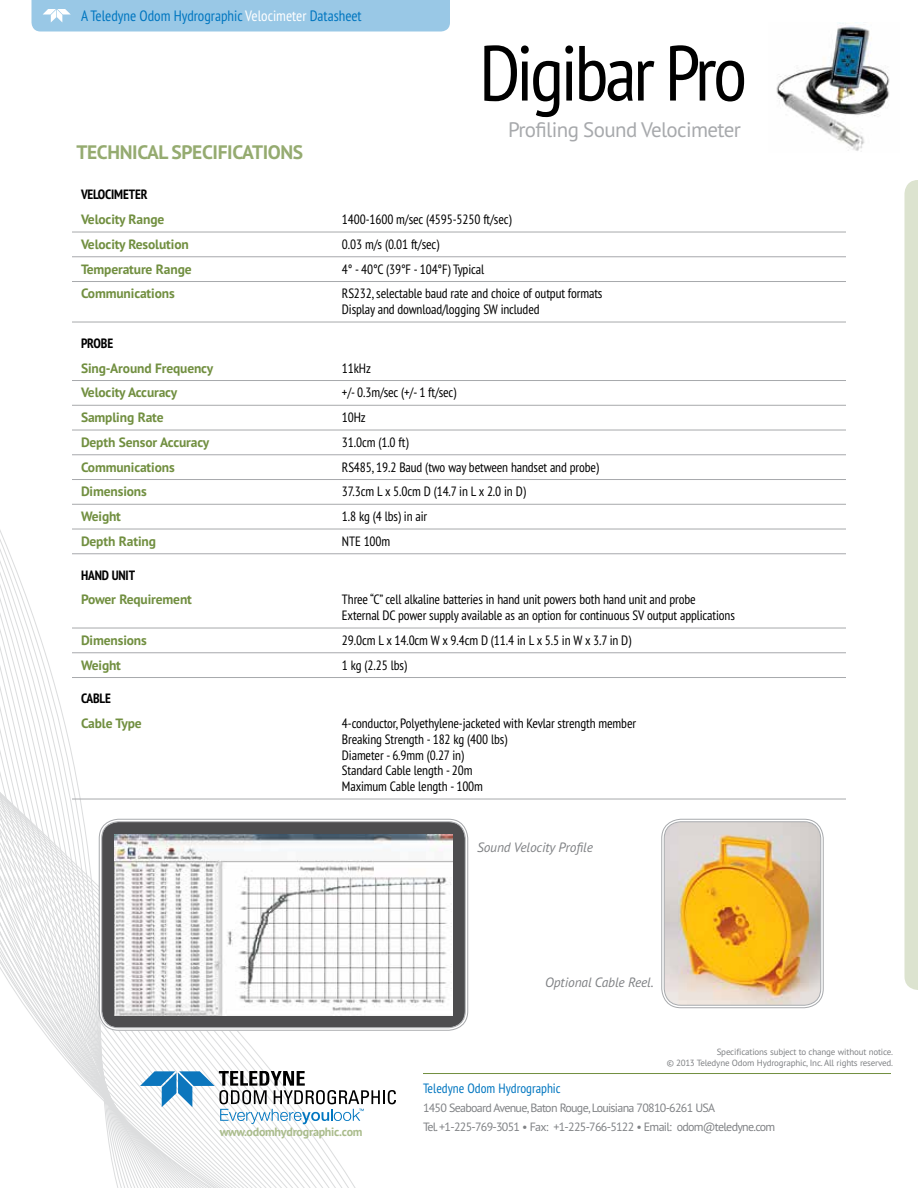
<style>
.page{position:relative;width:918px;height:1188px;background:#fff}
.page>*{position:absolute;margin:0;border:0;box-sizing:border-box;transform-origin:0 0}
.t1{font:condensed 78px "PT Sans Pro";letter-spacing:-.04em;color:#000}
.t2{font:21px "PT Sans Pro";letter-spacing:-.03em;color:#a7a9ac}
.t3{font:700 19.5px "PT Sans Pro";letter-spacing:-.02em;color:#95ab70}
.t4{font:condensed 15px "PT Sans Pro";color:#0076c0}
.t5{font:condensed 13.5px/15.8px "PT Sans Pro";letter-spacing:-.01em;color:#000}
.t6{font:700 13.5px "PT Sans Pro";letter-spacing:-.01em;color:#718f40}
.t7{font:italic 13.5px "PT Sans Pro";letter-spacing:-.01em;color:#808285}
.t8{font:700 condensed 13.5px "PT Sans Pro";letter-spacing:-.01em;color:#000}
.t9{font:condensed 13.5px "PT Sans Pro";color:#0076c0}
.t10{font:12px/18.8px "PT Sans Pro";letter-spacing:-.06em;color:#808285}
.t11{font:700 12px "PT Sans Pro";letter-spacing:-.02em;color:#aabc8c}
.t12{font:9px/10.5px "PT Sans Pro";letter-spacing:-.02em;color:#808285;text-align:right}
.s1{color:#fff}
</style>
<div class="page">
<svg style="left:0;top:528px;width:423px;height:660px"></svg>
<svg style="left:904px;top:180px;width:14px;height:810px"></svg>
<div style="left:32px;top:0;width:418px;height:32px;background:#99c8e6"></div>
<svg style="left:140px;top:1071px;width:256px;height:53px"></svg>
<hr style="left:72px;top:232px;width:774px;height:1px;background:#a7a9ac">
<hr style="left:72px;top:256px;width:774px;height:1px;background:#a7a9ac">
<hr style="left:72px;top:281px;width:774px;height:1px;background:#a7a9ac">
<hr style="left:72px;top:322px;width:774px;height:1px;background:#a7a9ac">
<hr style="left:72px;top:380px;width:774px;height:1px;background:#a7a9ac">
<hr style="left:72px;top:405px;width:774px;height:1px;background:#a7a9ac">
<hr style="left:72px;top:430px;width:774px;height:1px;background:#a7a9ac">
<hr style="left:72px;top:454px;width:774px;height:1px;background:#a7a9ac">
<hr style="left:72px;top:479px;width:774px;height:1px;background:#a7a9ac">
<hr style="left:72px;top:504px;width:774px;height:1px;background:#a7a9ac">
<hr style="left:72px;top:529px;width:774px;height:1px;background:#a7a9ac">
<hr style="left:72px;top:553px;width:774px;height:1px;background:#a7a9ac">
<hr style="left:72px;top:628px;width:774px;height:1px;background:#a7a9ac">
<hr style="left:72px;top:652px;width:774px;height:1px;background:#a7a9ac">
<hr style="left:72px;top:677px;width:774px;height:1px;background:#a7a9ac">
<hr style="left:72px;top:799px;width:774px;height:1px;background:#a7a9ac">
<hr style="left:423px;top:1073px;width:468px;height:1px;background:#718f40">
<img style="left:776px;top:22px;width:114px;height:130px">
<img style="left:663px;top:820px;width:157px;height:186px">
<div style="left:661px;top:819px;width:163px;height:189px;border:1px solid #a7a9ac;border-radius:19px"></div>
<div style="left:664px;top:821px;width:157px;height:185px;border:1px solid #a7a9ac;border-radius:17px"></div>
<div style="left:100px;top:820px;width:366px;height:209px;background:#4d4d4f;border-radius:18px"></div>
<img style="left:115px;top:834px;width:337px;height:181px">
<div style="left:99px;top:819px;width:369px;height:212px;border:1px solid #a7a9ac;border-radius:19px"></div>
<div style="left:101px;top:821px;width:365px;height:207px;border:1px solid #a7a9ac;border-radius:17px"></div>
<p class="t4" style="left:81px;top:6px;width:282px">A Teledyne Odom Hydrographic <span class="s1">Velocimeter</span> Datasheet</p>
<h3 class="t3" style="left:76px;top:139px;width:228px">TECHNICAL SPECIFICATIONS</h3>
<h1 class="t1" style="left:479px;top:23px;width:269px">Digibar Pro</h1>
<h2 class="t2" style="left:508px;top:116px;width:234px">Profiling Sound Velocimeter</h2>
<p class="t8" style="left:81px;top:186px;width:68px">VELOCIMETER</p>
<p class="t6" style="left:81px;top:211px;width:85px">Velocity Range</p>
<p class="t5" style="left:342px;top:211px;width:171px">1400-1600 m/sec (4595-5250 ft/sec)</p>
<p class="t6" style="left:81px;top:235px;width:109px">Velocity Resolution</p>
<p class="t5" style="left:342px;top:236px;width:99px">0.03 m/s (0.01 ft/sec)</p>
<p class="t6" style="left:81px;top:260px;width:112px">Temperature Range</p>
<p class="t5" style="left:342px;top:261px;width:144px">4° - 40°C (39°F - 104°F) Typical</p>
<p class="t6" style="left:81px;top:285px;width:95px">Communications</p>
<p class="t5" style="left:342px;top:285px;width:262px">RS232, selectable baud rate and choice of output formats<br>Display and download/logging SW included</p>
<p class="t8" style="left:81px;top:334px;width:34px">PROBE</p>
<p class="t6" style="left:81px;top:359px;width:134px">Sing-Around Frequency</p>
<p class="t5" style="left:342px;top:360px;width:30px">11kHz</p>
<p class="t6" style="left:81px;top:384px;width:98px">Velocity Accuracy</p>
<p class="t5" style="left:342px;top:384px;width:116px">+/- 0.3m/sec (+/- 1 ft/sec)</p>
<p class="t6" style="left:81px;top:408px;width:84px">Sampling Rate</p>
<p class="t5" style="left:342px;top:409px;width:25px">10Hz</p>
<p class="t6" style="left:81px;top:433px;width:130px">Depth Sensor Accuracy</p>
<p class="t5" style="left:342px;top:434px;width:68px">31.0cm (1.0 ft)</p>
<p class="t6" style="left:81px;top:458px;width:95px">Communications</p>
<p class="t5" style="left:342px;top:459px;width:259px">RS485, 19.2 Baud (two way between handset and probe)</p>
<p class="t6" style="left:81px;top:483px;width:67px">Dimensions</p>
<p class="t5" style="left:342px;top:483px;width:185px">37.3cm L x 5.0cm D (14.7 in L x 2.0 in D)</p>
<p class="t6" style="left:81px;top:507px;width:42px">Weight</p>
<p class="t5" style="left:342px;top:508px;width:87px">1.8 kg (4 lbs) in air</p>
<p class="t6" style="left:81px;top:532px;width:76px">Depth Rating</p>
<p class="t5" style="left:342px;top:533px;width:50px">NTE 100m</p>
<p class="t8" style="left:81px;top:566px;width:56px">HAND UNIT</p>
<p class="t6" style="left:81px;top:591px;width:112px">Power Requirement</p>
<p class="t5" style="left:342px;top:591px;width:394px">Three “C” cell alkaline batteries in hand unit powers both hand unit and probe<br>External DC power supply available as an option for continuous SV output applications</p>
<p class="t6" style="left:81px;top:631px;width:67px">Dimensions</p>
<p class="t5" style="left:342px;top:632px;width:291px">29.0cm L x 14.0cm W x 9.4cm D (11.4 in L x 5.5 in W x 3.7 in D)</p>
<p class="t6" style="left:81px;top:656px;width:42px">Weight</p>
<p class="t5" style="left:342px;top:657px;width:67px">1 kg (2.25 lbs)</p>
<p class="t8" style="left:81px;top:690px;width:32px">CABLE</p>
<p class="t6" style="left:81px;top:714px;width:62px">Cable Type</p>
<p class="t5" style="left:342px;top:715px;width:296px">4-conductor, Polyethylene-jacketed with Kevlar strength member Breaking Strength - 182 kg (400 lbs)<br>Diameter - 6.9mm (0.27 in)<br>Standard Cable length - 20m<br>Maximum Cable length - 100m</p>
<p class="t7" style="left:477px;top:838px;width:117px">Sound Velocity Profile</p>
<p class="t11" style="left:220px;top:1124px;width:144px">www.odomhydrographic.com</p>
<p class="t7" style="left:545px;top:973px;width:110px">Optional Cable Reel.</p>
<p class="t12" style="left:667px;top:1047px;width:228px">Specifications subject to change without notice.<br>© 2013 Teledyne Odom Hydrographic, Inc. All rights reserved.</p>
<p class="t9" style="left:423px;top:1080px;width:139px">Teledyne Odom Hydrographic</p>
<p class="t10" style="left:423px;top:1098px;width:354px">1450 Seaboard Avenue, Baton Rouge, Louisiana 70810-6261 USA<br>Tel. +1-225-769-3051 • Fax: +1-225-766-5122 • Email: odom@teledyne.com</p>
</div>
